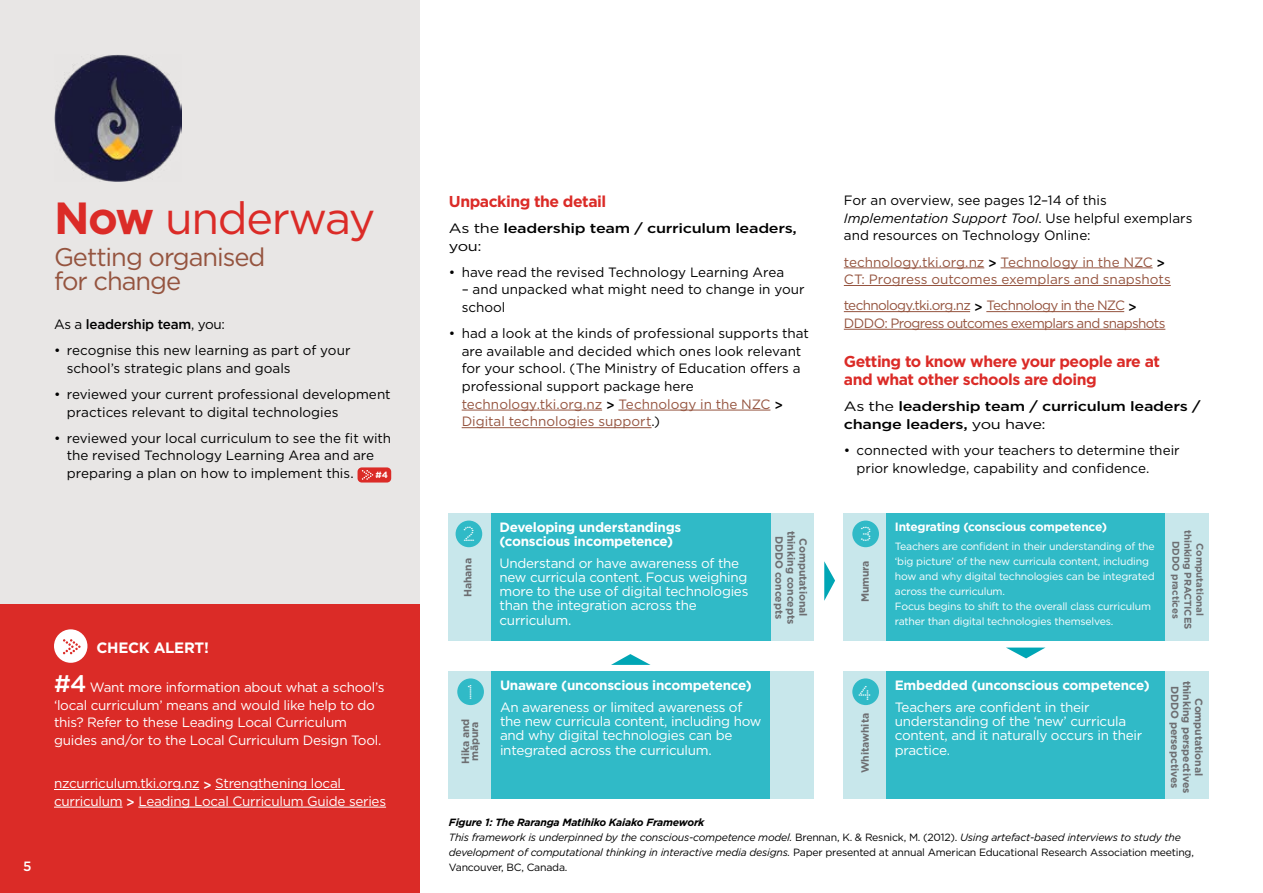
<style>
.page{position:relative;width:1263px;height:893px;background:#fff}
.page>*{position:absolute;margin:0;border:0;box-sizing:border-box;transform-origin:0 0}
.t1{font:45px "Gotham";letter-spacing:-.03em;color:#db2b27}
.t2{font:25.5px/24px "Gotham";letter-spacing:-.04em;color:#95543f}
.t3{font:19.2px "Perfograma";color:#fff}
.t4{font:700 15.75px/18px "Gotham";letter-spacing:-.03em;color:#db2b27}
.t5{font:700 15px "Gotham";letter-spacing:-.02em;color:#fff}
.t6{font:13.5px/17.7px "Gotham";color:#000}
.t7{font:13.5px/14.2px "Gotham";letter-spacing:-.02em;color:#fff}
.t8{font:700 13.5px/14.2px "Gotham";letter-spacing:-.02em;color:#fff}
.t9{font:500 13.5px/17.7px "Gotham";letter-spacing:-.02em;color:#000;scale:1.2 1}
.t10{font:13.5px/17.7px "Gotham";letter-spacing:-.04em;color:#95543f}
.t11{font:13.5px/17.7px "Gotham";color:#95543f}
.t12{font:500 13.5px "Gotham";letter-spacing:-.02em;color:#000}
.t13{font:500 13.5px "Gotham";color:#fff}
.t14{font:700 12px "Gotham";letter-spacing:-.02em;color:#fff}
.t15{font:italic 10.5px/15px "Gotham";letter-spacing:-.02em;color:#000}
.t16{font:10.5px/15px "Gotham";letter-spacing:-.02em;color:#fff}
.t17{font:700 10.5px/12px "Gotham";letter-spacing:-.01em;color:#6d6e71;text-align:center}
.t18{font:10.5px "Gotham";letter-spacing:-.02em;color:#000}
.t19{font:700 9.75px/12px "Gotham";letter-spacing:-.01em;color:#6d6e71;text-align:center}
.t20{font:700 9px "Gotham";color:#fff}
.s1{font-weight:700}
.s2{font-weight:400}
.s3{font-weight:500;font-size:24px}
.s4{font-weight:500}
.s5{color:#95543f}
.s6{font-style:italic}
.s7{font-weight:500;color:#000}
.s8{font-style:normal}
.s9{font-style:normal;font-size:10.2px}
</style>
<div class="page">
<hr style="left:1262px;top:604px;width:1px;height:289px;background:#db2b27">
<div style="left:0;top:0;width:419px;height:893px;background:#e8e6e5"></div>
<hr style="left:462px;top:410px;width:140px;height:1px;background:#95543f">
<hr style="left:618px;top:410px;width:152px;height:1px;background:#95543f">
<hr style="left:462px;top:427px;width:189px;height:1px;background:#95543f">
<hr style="left:844px;top:268px;width:140px;height:1px;background:#95543f">
<hr style="left:1000px;top:268px;width:152px;height:1px;background:#95543f">
<hr style="left:844px;top:285px;width:327px;height:1px;background:#95543f">
<hr style="left:844px;top:311px;width:126px;height:1px;background:#95543f">
<hr style="left:986px;top:311px;width:138px;height:1px;background:#95543f">
<hr style="left:844px;top:329px;width:321px;height:1px;background:#95543f">
<div style="left:448px;top:513px;width:365px;height:127px;background:#c8e7eb"></div>
<div style="left:456px;top:521px;width:26px;height:26px;background:#30bac7;border-radius:50%"></div>
<div style="left:843px;top:513px;width:365px;height:127px;background:#c8e7eb"></div>
<div style="left:886px;top:513px;width:279px;height:127px;background:#30bac7"></div>
<div style="left:852px;top:521px;width:27px;height:26px;background:#30bac7;border-radius:50%"></div>
<div style="left:843px;top:671px;width:365px;height:128px;background:#c8e7eb"></div>
<div style="left:886px;top:671px;width:279px;height:128px;background:#30bac7"></div>
<div style="left:852px;top:678px;width:27px;height:27px;background:#30bac7;border-radius:50%"></div>
<div style="left:448px;top:671px;width:365px;height:128px;background:#c8e7eb"></div>
<div style="left:491px;top:513px;width:279px;height:127px;background:#30bac7"></div>
<div style="left:457px;top:678px;width:27px;height:27px;background:#30bac7;border-radius:50%"></div>
<div style="left:0;top:604px;width:419px;height:289px;background:#db2b27"></div>
<hr style="left:54px;top:789px;width:145px;height:1px;background:#fff">
<hr style="left:215px;top:789px;width:130px;height:1px;background:#fff">
<hr style="left:54px;top:807px;width:69px;height:1px;background:#fff">
<hr style="left:138px;top:807px;width:248px;height:1px;background:#fff">
<div style="left:54px;top:629px;width:33px;height:34px;background:#fff;border-radius:50%"></div>
<svg style="left:63px;top:639px;width:18px;height:15px"></svg>
<img style="left:54px;top:55px;width:128px;height:127px">
<div style="left:357px;top:467px;width:34px;height:15px;background:#db2b27;border-radius:4px"></div>
<svg style="left:362px;top:470px;width:11px;height:10px"></svg>
<svg style="left:611px;top:654px;width:39px;height:11px"></svg>
<svg style="left:1007px;top:648px;width:38px;height:10px"></svg>
<svg style="left:824px;top:561px;width:11px;height:40px"></svg>
<div style="left:491px;top:671px;width:279px;height:128px;background:#30bac7"></div>
<h1 class="t1" style="left:54px;top:189px;width:323px"><span class="s1">Now</span> underway</h1>
<h2 class="t2" style="left:54px;top:245px;width:213px">Getting organised for change</h2>
<p class="t12" style="left:54px;top:315px;width:173px"><span class="s2">As a</span> leadership team<span class="s2">, you:</span></p>
<p class="t6" style="left:67px;top:341px;width:285px;text-indent:-13px">• recognise this new learning as part of your school’s strategic plans and goals</p>
<p class="t6" style="left:67px;top:385px;width:325px;text-indent:-13px">• reviewed your current professional development practices relevant to digital technologies</p>
<p class="t6" style="left:67px;top:429px;width:326px;text-indent:-13px">• reviewed your local curriculum to see the fit with the revised Technology Learning Area and are preparing a plan on how to implement this.</p>
<p class="t20" style="left:375px;top:469px;width:14px">#4</p>
<p class="t5" style="left:97px;top:638px;width:114px">CHECK ALERT!</p>
<p class="t7" style="left:54px;top:678px;width:332px;line-height:17.7px"><span class="s3">#4</span> Want more information about what a school’s ‘local curriculum’ means and would like help to do this? Refer to these Leading Local Curriculum guides and/or to the Local Curriculum Design Tool.</p>
<p class="t7" style="left:54px;top:774px;width:334px;line-height:17.7px">nzcurriculum.tki.org.nz <span class="s4">&gt;</span> Strengthening local curriculum <span class="s4">&gt;</span> Leading Local Curriculum Guide series</p>
<p class="t4" style="left:449px;top:192px;width:159px">Unpacking the detail</p>
<p class="t9" style="left:449px;top:219px;width:292px"><span class="s2">As the</span> leadership team / curriculum leaders, <span class="s2">you:</span></p>
<p class="t6" style="left:449px;top:263px;width:337px">• have read the revised Technology Learning Area</p>
<p class="t6" style="left:462px;top:281px;width:344px">– and unpacked what might need to change in your school</p>
<p class="t6" style="left:462px;top:324px;width:349px;text-indent:-13px">• had a look at the kinds of professional supports that are available and decided which ones look relevant for your school. (The Ministry of Education offers a professional support package here <span class="s5">technology.tki.org.nz</span> <span class="s4">&gt;</span> <span class="s5">Technology in the NZC</span> <span class="s4">&gt; </span><span class="s5">Digital technologies support</span>.)</p>
<h3 class="t3" style="left:463px;top:523px;width:13px">2</h3>
<p class="t17" style="left:462px;top:597px;width:41px;rotate:-90deg">Hahana</p>
<p class="t8" style="left:499px;top:520px;width:183px">Developing understandings (conscious incompetence)</p>
<p class="t7" style="left:499px;top:555px;width:250px">Understand or have awareness of the new curricula content. Focus weighing more to the use of digital technologies than the integration across the curriculum.</p>
<p class="t17" style="left:809px;top:531px;width:95px;rotate:90deg">Computational thinking concepts<br>DDDO concepts</p>
<h3 class="t3" style="left:467px;top:680px;width:7px">1</h3>
<p class="t17" style="left:461px;top:764px;width:47px;line-height:9px;text-align:left;rotate:-90deg">Hika and māpura</p>
<p class="t8" style="left:500px;top:678px;width:253px">Unaware (unconscious incompetence)</p>
<p class="t7" style="left:500px;top:699px;width:263px">An awareness or limited awareness of the new curricula content, including how and why digital technologies can be integrated across the curriculum.</p>
<p class="t6" style="left:844px;top:191px;width:350px">For an overview, see pages 12–14 of this<br><span class="s6">Implementation Support Tool</span>. Use helpful exemplars and resources on Technology Online:</p>
<p class="t11" style="left:844px;top:253px;width:328px">technology.tki.org.nz <span class="s7">&gt;</span> Technology in the NZC <span class="s7">&gt;<br></span>CT: Progress outcomes exemplars and snapshots</p>
<p class="t10" style="left:844px;top:296px;width:323px">technology.tki.org.nz <span class="s7">&gt;</span> Technology in the NZC <span class="s7">&gt;<br></span>DDDO: Progress outcomes exemplars and snapshots</p>
<p class="t4" style="left:844px;top:352px;width:318px">Getting to know where your people are at and what other schools are doing</p>
<p class="t9" style="left:844px;top:397px;width:299px"><span class="s2">As the</span> leadership team / curriculum leaders / change leaders, <span class="s2">you have:</span></p>
<p class="t6" style="left:856px;top:441px;width:325px;text-indent:-13px">• connected with your teachers to determine their prior knowledge, capability and confidence.</p>
<p class="t14" style="left:895px;top:519px;width:214px">Integrating (conscious competence)</p>
<p class="t16" style="left:895px;top:539px;width:261px">Teachers are confident in their understanding of the ‘big picture’ of the new curricula content, including how and why digital technologies can be integrated across the curriculum.<br>Focus begins to shift to the overall class curriculum rather than digital technologies themselves.</p>
<h3 class="t3" style="left:860px;top:523px;width:13px">3</h3>
<p class="t19" style="left:1206px;top:530px;width:101px;rotate:90deg">Computational thinking PRACTICES<br>DDDO practices</p>
<p class="t17" style="left:859px;top:602px;width:43px;rotate:-90deg">Mumura</p>
<p class="t8" style="left:895px;top:678px;width:256px">Embedded (unconscious competence)</p>
<p class="t7" style="left:895px;top:699px;width:249px">Teachers are confident in their understanding of the ‘new’ curricula content, and it naturally occurs in their practice.</p>
<h3 class="t3" style="left:858px;top:681px;width:14px">4</h3>
<p class="t17" style="left:1205px;top:681px;width:114px;rotate:90deg">Computational thinking perspectives<br>DDDO persepctives</p>
<p class="t17" style="left:859px;top:773px;width:62px;rotate:-90deg">Whitawhita</p>
<p class="t15" style="left:449px;top:814px;width:746px"><span class="s1">Figure 1: The Raranga Matihiko Kaiako Framework<br></span>This framework is underpinned by the conscious-competence model. <span class="s8">Brennan, K. &amp; Resnick, M. (2012).</span> Using artefact-based interviews to study the development of computational thinking in interactive media designs. <span class="s8">Paper presented at annual American Educational Research</span> <span class="s9">Association</span> <span class="s8">meeting,</span></p>
<p class="t13" style="left:23px;top:857px;width:10px">5</p>
<p class="t18" style="left:449px;top:860px;width:120px">Vancouver, BC, Canada.</p>
</div>
